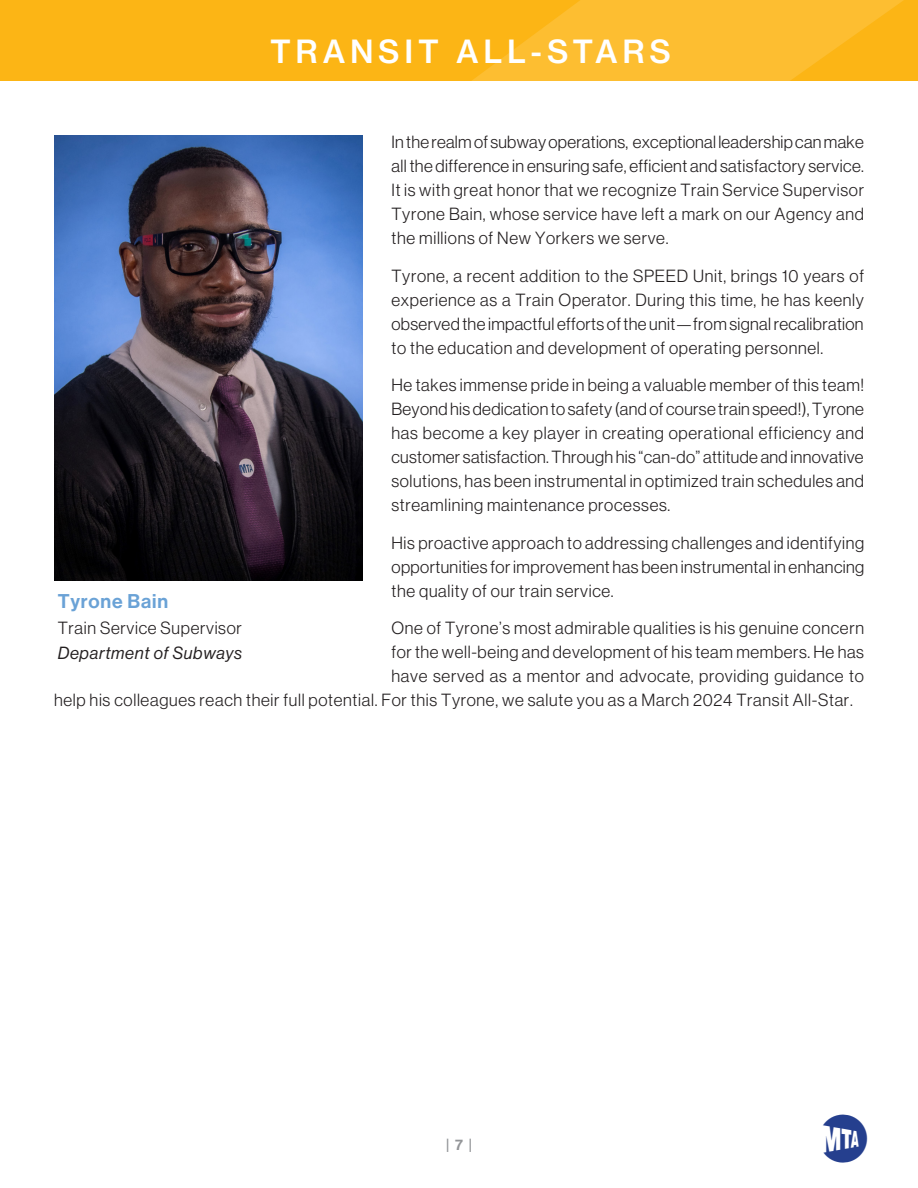
<style>
.page{position:relative;width:918px;height:1188px;background:#fff}
.page>*{position:absolute;margin:0;border:0;box-sizing:border-box;transform-origin:0 0}
.t1{font:500 48px "MTA Logo";color:#253f8e}
.t2{font:31.5px "N Haas Grotesk TX Pro 65 Md";letter-spacing:.15em;color:#fff}
.t3{font:19.5px "N Haas Grotesk DS Pro 65 Md";letter-spacing:.04em;color:#6aa2d6}
.t4{font:17.25px/24px "N Haas Grotesk DS Pro 45 Lt";letter-spacing:.04em;color:#231f20;text-align:justify}
.t5{font:15px "N Haas Grotesk DS Pro 65 Md";color:#939598}
.s1{font-family:"N Haas Grotesk DS Pro 56 It"}
</style>
<div class="page">
<div style="left:699px;top:0;width:219px;height:81px;background:#fcb515"></div>
<svg style="left:580px;top:0;width:324px;height:81px;fill:#fdbe31"></svg>
<svg style="left:0;top:0;width:580px;height:81px;background:#fcb517"></svg>
<img style="left:54px;top:135px;width:309px;height:445px">
<p class="t2" style="left:270px;top:32px;width:402px">TRANSIT ALL-STARS</p>
<p class="t4" style="left:392px;top:130px;width:474px">In the realm of subway operations, exceptional leadership can make all the difference in ensuring safe, efficient and satisfactory service.<br>It is with great honor that we recognize Train Service Supervisor Tyrone Bain, whose service have left a mark on our Agency and the millions of New Yorkers we serve.</p>
<p class="t4" style="left:392px;top:264px;width:474px">Tyrone, a recent addition to the SPEED Unit, brings 10 years of experience as a Train Operator. During this time, he has keenly observed the impactful efforts of the unit—from signal recalibration to the education and development of operating personnel.</p>
<p class="t4" style="left:392px;top:373px;width:474px">He takes immense pride in being a valuable member of this team!<br>Beyond his dedication to safety (and of course train speed!), Tyrone has become a key player in creating operational efficiency and customer satisfaction. Through his “can-do” attitude and innovative solutions, has been instrumental in optimized train schedules and streamlining maintenance processes.</p>
<p class="t4" style="left:392px;top:531px;width:474px">His proactive approach to addressing challenges and identifying opportunities for improvement has been instrumental in enhancing the quality of our train service.</p>
<p class="t4" style="left:392px;top:616px;width:474px">One of Tyrone’s most admirable qualities is his genuine concern</p>
<p class="t4" style="left:392px;top:640px;width:474px">for the well-being and development of his team members. He has</p>
<p class="t4" style="left:392px;top:664px;width:474px">have served as a mentor and advocate, providing guidance to</p>
<p class="t4" style="left:54px;top:688px;width:800px">help his colleagues reach their full potential. For this Tyrone, we salute you as a March 2024 Transit All-Star.</p>
<p class="t3" style="left:58px;top:590px;width:112px">Tyrone Bain</p>
<p class="t4" style="left:58px;top:615px;width:186px;line-height:25.5px">Train Service Supervisor<br><span class="s1">Department of Subways</span></p>
<p class="t5" style="left:446px;top:1136px;width:27px">| 7 |</p>
<h1 class="t1" style="left:823px;top:1115px;width:47px">M</h1>
</div>
